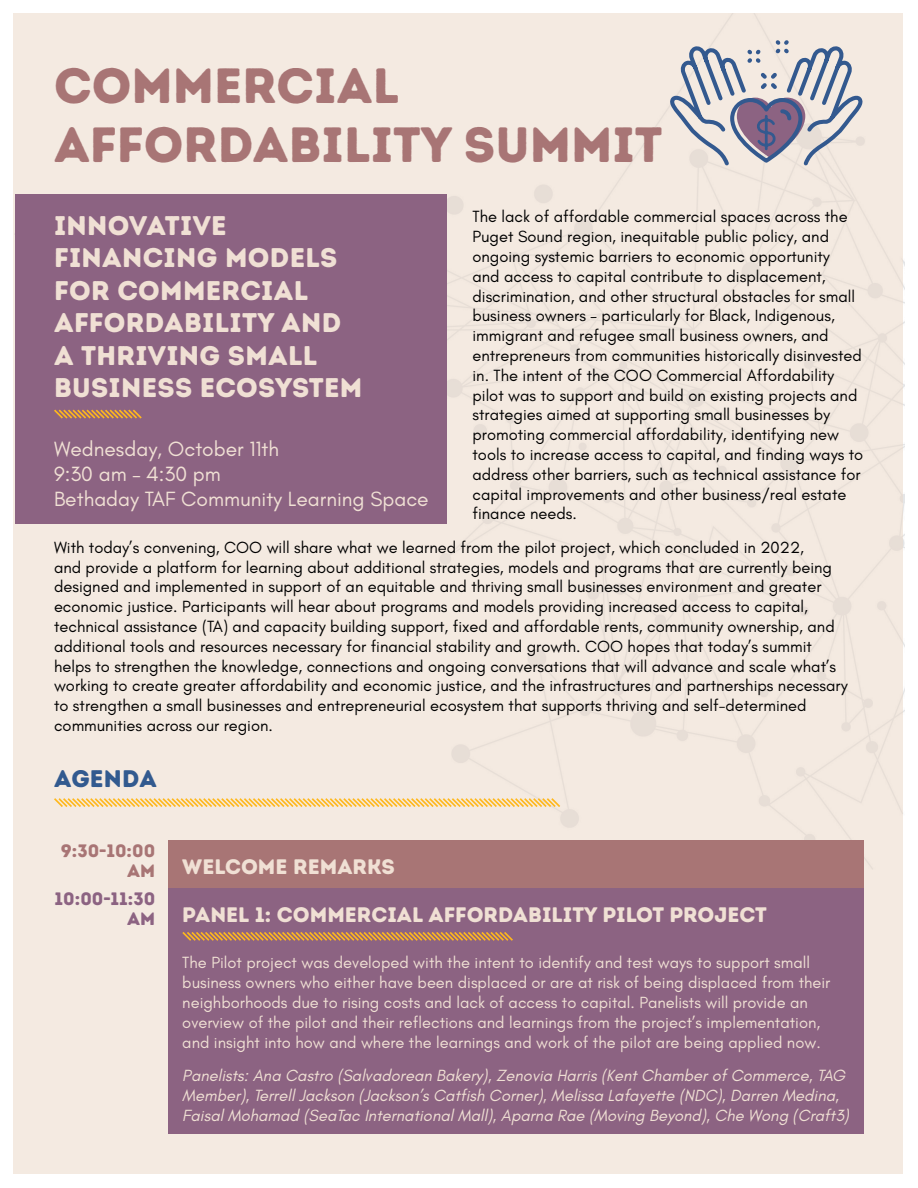
<style>
.page{position:relative;width:918px;height:1188px;background:#fff}
.page>*{position:absolute;margin:0;border:0;box-sizing:border-box;transform-origin:0 0}
.t1{font:49.5px/59.4px "Intro Rust Base";color:#a87575}
.t2{font:27px/32.4px "Intro Rust Base";letter-spacing:.01em;color:#f0e0d4}
.t3{font:24px "Intro Rust Base";letter-spacing:.01em;color:#325a8f}
.Body{font:21px/25.2px "Glacial Indifference";color:#f0e0d4}
.t4{font:21px "Intro Rust Base";color:#f0e0d4}
.Time{font:18px/19.5px "Intro Rust Base";color:#8c6382;text-align:right}
.Time-2{font:18px/19.5px "Intro Rust Base";color:#a87575;text-align:right}
.Body-2{font:16.5px/19.8px "Glacial Indifference";color:#000}
.Body-3{font:16.5px/19.8px "Glacial Indifference";color:#f0e0d4}
.Body-4{font:italic 16.5px/19.8px "Glacial Indifference";color:#f0e0d4}
</style>
<div class="page">
<div style="left:14px;top:14px;width:889px;height:1160px;background:#f4eae1"></div>
<div style="left:15px;top:194px;width:432px;height:330px;background:#8c6382"></div>
<svg style="left:54px;top:409px;width:88px;height:10px"></svg>
<svg style="left:54px;top:796px;width:506px;height:13px"></svg>
<div style="left:169px;top:887px;width:695px;height:247px;background:#8c6382"></div>
<svg style="left:182px;top:932px;width:331px;height:9px"></svg>
<div style="left:169px;top:840px;width:695px;height:47px;background:#a87575"></div>
<svg style="left:669px;top:36px;width:194px;height:133px"></svg>
<p class="t1" style="left:54px;top:57px;width:610px">COMMERCIAL<br>AFFORDABILITY SUMMIT</p>
<p class="Body-2" style="left:472px;top:207px;width:392px">The lack of affordable commercial spaces across the Puget Sound region, inequitable public policy, and ongoing systemic barriers to economic opportunity<br>and access to capital contribute to displacement, discrimination, and other structural obstacles for small business owners – particularly for Black, Indigenous, immigrant and refugee small business owners, and entrepreneurs from communities historically disinvested in. The intent of the COO Commercial Affordability pilot was to support and build on existing projects and strategies aimed at supporting small businesses by promoting commercial affordability, identifying new tools to increase access to capital, and finding ways to address other barriers, such as technical assistance for capital improvements and other business/real estate finance needs.</p>
<p class="Body-2" style="left:54px;top:538px;width:795px">With today’s convening, COO will share what we learned from the pilot project, which concluded in 2022,<br>and provide a platform for learning about additional strategies, models and programs that are currently being designed and implemented in support of an equitable and thriving small businesses environment and greater economic justice. Participants will hear about programs and models providing increased access to capital, technical assistance (TA) and capacity building support, fixed and affordable rents, community ownership, and additional tools and resources necessary for financial stability and growth. COO hopes that today’s summit helps to strengthen the knowledge, connections and ongoing conversations that will advance and scale what’s working to create greater affordability and economic justice, and the infrastructures and partnerships necessary to strengthen a small businesses and entrepreneurial ecosystem that supports thriving and self-determined communities across our region.</p>
<h1 class="t3" style="left:54px;top:763px;width:104px">AGENDA</h1>
<h1 class="t2" style="left:54px;top:210px;width:310px">INNOVATIVE<br>FINANCING MODELS<br>FOR COMMERCIAL<br>AFFORDABILITY AND<br>A THRIVING SMALL<br>BUSINESS ECOSYSTEM</h1>
<p class="Body" style="left:54px;top:437px;width:376px">Wednesday, October 11th<br>9:30 am – 4:30 pm<br>Bethaday TAF Community Learning Space</p>
<p class="Time-2" style="left:61px;top:842px;width:96px">9:30-10:00<br>AM</p>
<p class="Time" style="left:55px;top:889px;width:102px">10:00-11:30<br>AM</p>
<h2 class="t4" style="left:182px;top:853px;width:214px">WELCOME REMARKS</h2>
<h3 class="t4" style="left:182px;top:901px;width:586px">PANEL 1: COMMERCIAL AFFORDABILITY PILOT PROJECT</h3>
<p class="Body-3" style="left:182px;top:953px;width:650px">The Pilot project was developed with the intent to identify and test ways to support small business owners who either have been displaced or are at risk of being displaced from their neighborhoods due to rising costs and lack of access to capital. Panelists will provide an overview of the pilot and their reflections and learnings from the project’s implementation, and insight into how and where the learnings and work of the pilot are being applied now.</p>
<p class="Body-4" style="left:182px;top:1066px;width:668px">Panelists: Ana Castro (Salvadorean Bakery), Zenovia Harris (Kent Chamber of Commerce, TAG<br>Member), Terrell Jackson (Jackson’s Catfish Corner), Melissa Lafayette (NDC), Darren Medina,<br>Faisal Mohamad (SeaTac International Mall), Aparna Rae (Moving Beyond), Che Wong (Craft3)</p>
</div>
